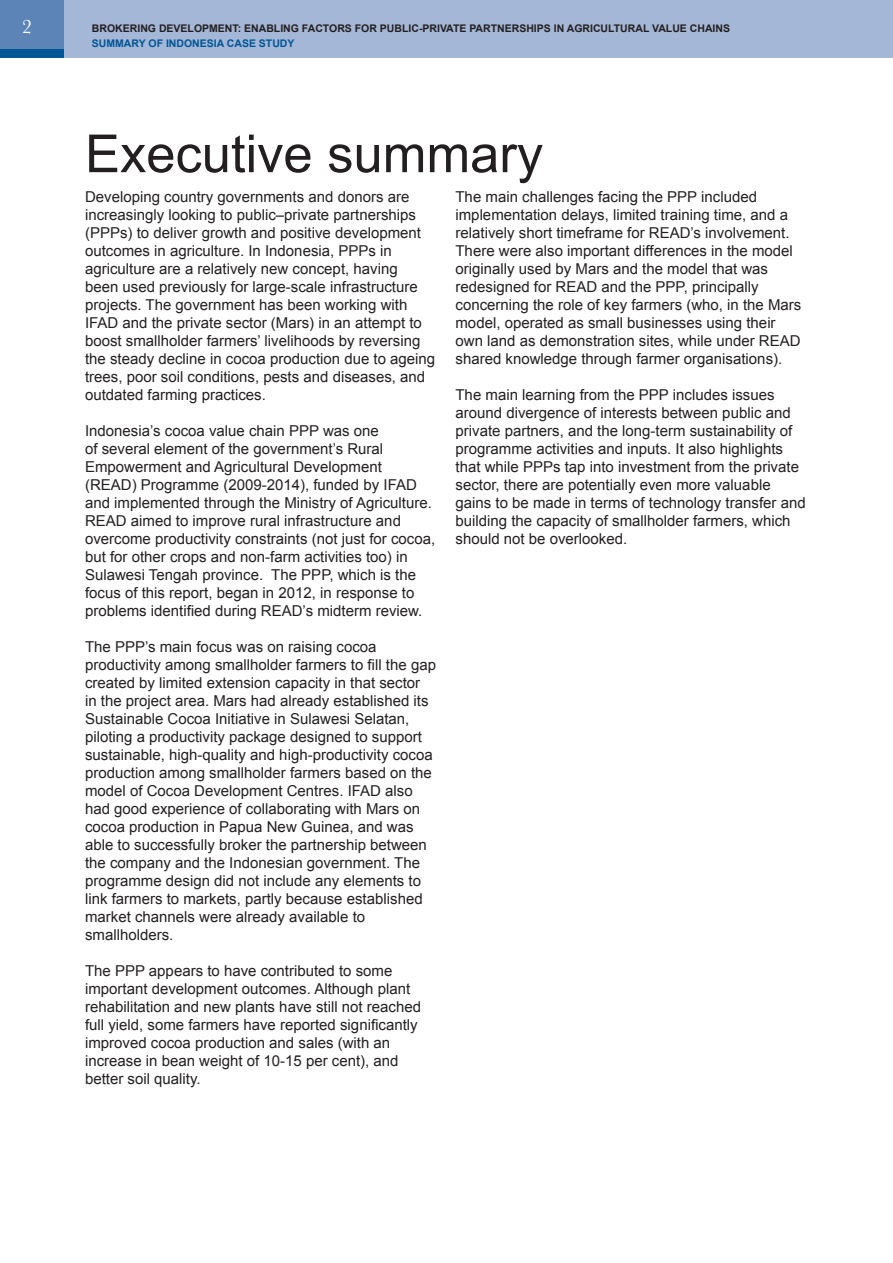
<style>
.page{position:relative;width:893px;height:1263px;background:#fff}
.page>*{position:absolute;margin:0;border:0;box-sizing:border-box;transform-origin:0 0}
.t1{font:52.5px "Arial";color:#231f20}
.t2{font:19.5px "Baskerville No 2 BT";color:#fff}
.t3{font:15px/18px "Arial";color:#231f20}
.t4{font:700 10.5px "Arial";color:#231f20}
.t5{font:700 10.5px "Arial";color:#005595}
</style>
<div class="page">
<div style="left:0;top:0;width:893px;height:57px;background:#a4b7d7"></div>
<div style="left:0;top:0;width:64px;height:57px;background:#5c84b7"></div>
<div style="left:0;top:49px;width:64px;height:8px;background:#005595"></div>
<hr style="left:892px;top:0;width:1px;height:58px;background:#a4b7d7">
<p class="t2" style="left:22px;top:14px;width:11px">2</p>
<p class="t4" style="left:92px;top:21px;width:640px">BROKERING DEVELOPMENT: ENABLING FACTORS FOR PUBLIC-PRIVATE PARTNERSHIPS IN AGRICULTURAL VALUE CHAINS</p>
<p class="t5" style="left:92px;top:36px;width:204px">SUMMARY OF INDONESIA CASE STUDY</p>
<p class="t1" style="left:85px;top:119px;width:460px">Executive summary</p>
<p class="t3" style="left:85px;top:188px;width:352px">Developing country governments and donors are increasingly looking to public–private partnerships (PPPs) to deliver growth and positive development outcomes in agriculture. In Indonesia, PPPs in agriculture are a relatively new concept, having<br>been used previously for large-scale infrastructure projects. The government has been working with IFAD and the private sector (Mars) in an attempt to boost smallholder farmers’ livelihoods by reversing the steady decline in cocoa production due to ageing trees, poor soil conditions, pests and diseases, and outdated farming practices.</p>
<p class="t3" style="left:85px;top:422px;width:352px">Indonesia’s cocoa value chain PPP was one<br>of several element of the government’s Rural Empowerment and Agricultural Development (READ) Programme (2009-2014), funded by IFAD and implemented through the Ministry of Agriculture.<br>READ aimed to improve rural infrastructure and overcome productivity constraints (not just for cocoa, but for other crops and non-farm activities too) in Sulawesi Tengah province. The PPP, which is the focus of this report, began in 2012, in response to problems identified during READ’s midterm review.</p>
<p class="t3" style="left:85px;top:638px;width:352px">The PPP’s main focus was on raising cocoa productivity among smallholder farmers to fill the gap created by limited extension capacity in that sector<br>in the project area. Mars had already established its Sustainable Cocoa Initiative in Sulawesi Selatan, piloting a productivity package designed to support sustainable, high-quality and high-productivity cocoa production among smallholder farmers based on the model of Cocoa Development Centres. IFAD also had good experience of collaborating with Mars on cocoa production in Papua New Guinea, and was able to successfully broker the partnership between the company and the Indonesian government. The programme design did not include any elements to link farmers to markets, partly because established market channels were already available to smallholders.</p>
<p class="t3" style="left:85px;top:962px;width:337px">The PPP appears to have contributed to some important development outcomes. Although plant rehabilitation and new plants have still not reached full yield, some farmers have reported significantly improved cocoa production and sales (with an increase in bean weight of 10-15 per cent), and better soil quality.</p>
<p class="t3" style="left:455px;top:188px;width:347px">The main challenges facing the PPP included implementation delays, limited training time, and a relatively short timeframe for READ’s involvement.<br>There were also important differences in the model originally used by Mars and the model that was redesigned for READ and the PPP, principally concerning the role of key farmers (who, in the Mars model, operated as small businesses using their own land as demonstration sites, while under READ shared knowledge through farmer organisations).</p>
<p class="t3" style="left:455px;top:386px;width:352px">The main learning from the PPP includes issues around divergence of interests between public and private partners, and the long-term sustainability of programme activities and inputs. It also highlights that while PPPs tap into investment from the private sector, there are potentially even more valuable gains to be made in terms of technology transfer and building the capacity of smallholder farmers, which should not be overlooked.</p>
</div>
